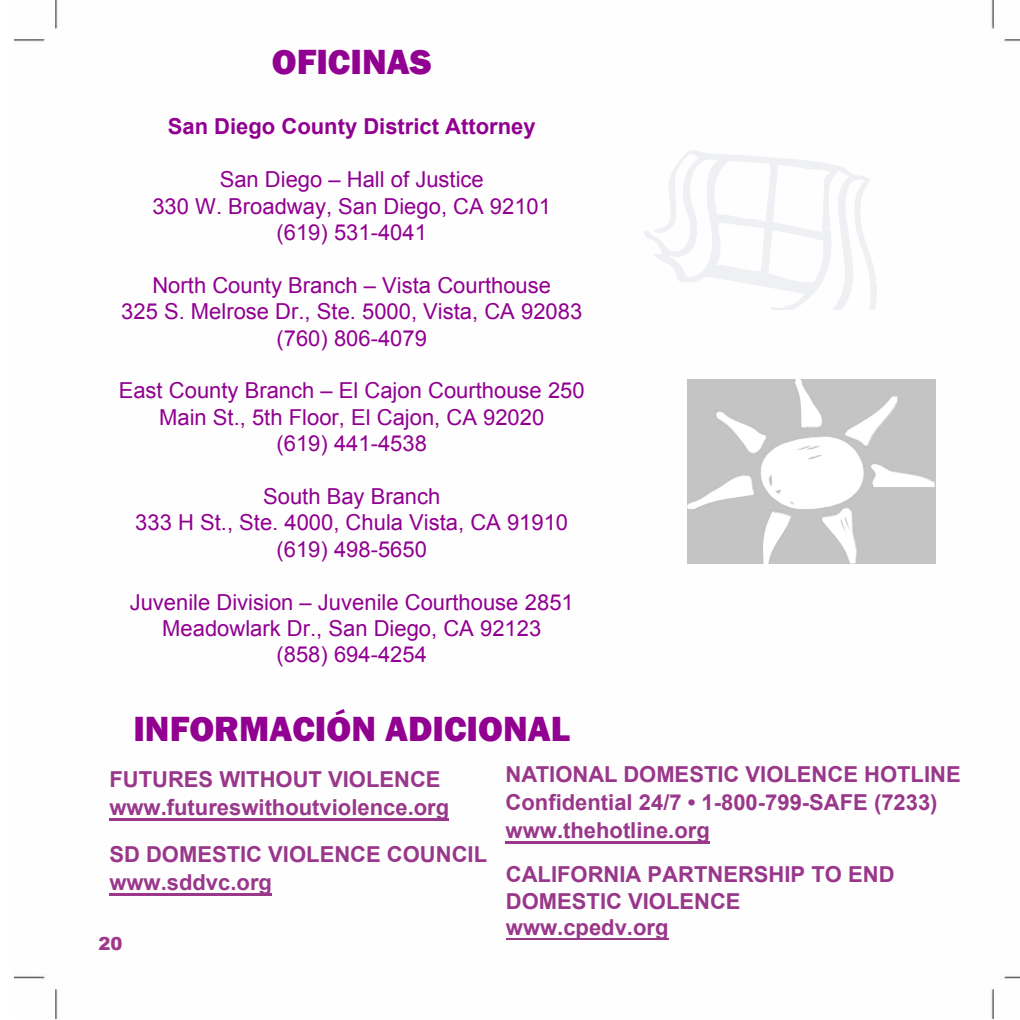
<style>
.page{position:relative;width:1020px;height:1020px;background:#fff}
.page>*{position:absolute;margin:0;border:0;box-sizing:border-box;transform-origin:0 0}
.t1{font:800 36px "Franklin Gothic";color:#910091}
.t2{font:22px/26.4px "Arial";color:#910091;text-align:center}
.t3{font:700 22px/28px "Arial";color:#99378b}
.t4{font:700 22px/28px "Arial";color:#99378b}
.t5{font:700 22px "Arial";color:#910091}
.t6{font:900 18px "Arial";color:#9e398c}
.s1{font-style:inherit}
</style>
<div class="page">
<img style="left:688px;top:379px;width:246px;height:185px">
<hr style="left:109px;top:894px;width:163px;height:2px;background:#99378b">
<hr style="left:109px;top:818px;width:340px;height:3px;background:#99378b">
<hr style="left:506px;top:938px;width:162px;height:1px;background:#99378b">
<hr style="left:506px;top:841px;width:204px;height:2px;background:#99378b">
<h1 class="t1" style="left:272px;top:39px;width:161px">OFICINAS</h1>
<p class="t5" style="left:168px;top:112px;width:369px">San Diego County District Attorney</p>
<p class="t2" style="left:152px;top:167px;width:400px">San Diego – Hall of Justice<br>330 W. Broadway, San Diego, CA 92101 (619) 531-4041</p>
<p class="t2" style="left:121px;top:272px;width:463px">North County Branch – Vista Courthouse<br>325 S. Melrose Dr., Ste. 5000, Vista, CA 92083 (760) 806-4079</p>
<p class="t2" style="left:119px;top:378px;width:468px">East County Branch – El Cajon Courthouse 250<br>Main St., 5th Floor, El Cajon, CA 92020<br>(619) 441-4538</p>
<p class="t2" style="left:135px;top:483px;width:434px">South Bay Branch<br>333 H St., Ste. 4000, Chula Vista, CA 91910 (619) 498-5650</p>
<p class="t2" style="left:130px;top:589px;width:446px">Juvenile Division – Juvenile Courthouse 2851<br>Meadowlark Dr., San Diego, CA 92123<br>(858) 694-4254</p>
<h1 class="t1" style="left:133px;top:705px;width:438px">INFORMACIÓN ADICIONAL</h1>
<p class="t3" style="left:109px;top:766px;width:341px">FUTURES WITHOUT VIOLENCE www.futureswithoutviolence.org</p>
<p class="t4" style="left:109px;top:841px;width:379px">S<span class="s1">D</span> DOMESTIC VIOLENCE COUNCIL <span class="s1">www.sddvc.org</span></p>
<p class="t4" style="left:506px;top:761px;width:457px">NATIONAL DOMESTIC VIOLENCE HOTLINE<br>Confidential 24/7 • 1-800-799-SAFE (7233)</p>
<p class="t3" style="left:506px;top:809px;width:390px;line-height:44.4px">www.thehotline.org<br>CALIFORNIA PARTNERSHIP TO END</p>
<p class="t3" style="left:506px;top:888px;width:236px;line-height:26.4px">DOMESTIC VIOLENCE www.cpedv.org</p>
<p class="t6" style="left:99px;top:930px;width:26px">20</p>
</div>
